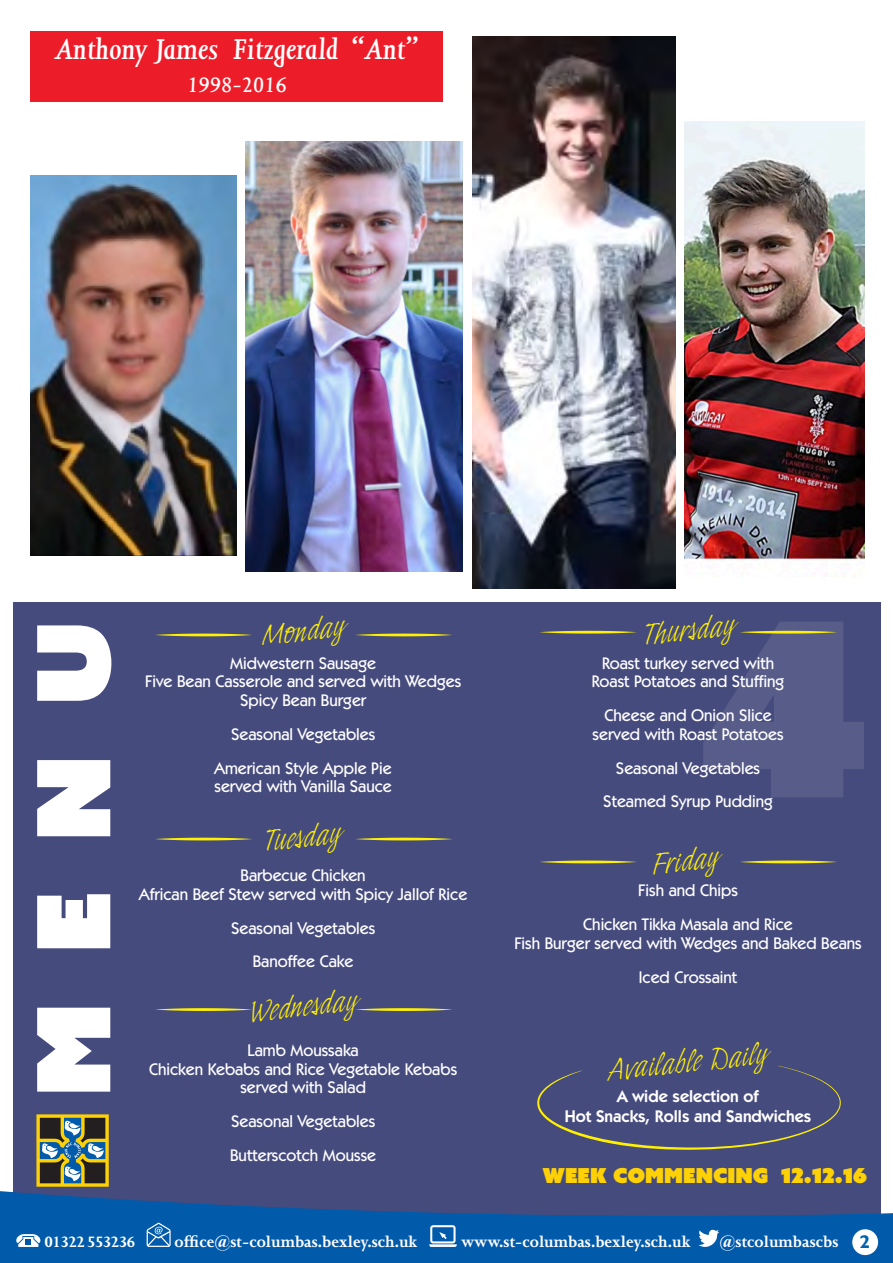
<style>
.page{position:relative;width:893px;height:1263px;background:#fff}
.page>*{position:absolute;margin:0;border:0;box-sizing:border-box;transform-origin:0 0}
.t1{font:243px "Azo Sans Uber";color:#fff}
.t2{font:100.95px "Azo Sans Uber";color:#fff}
.t3{font:33.6px "OPTI Ingram Five";color:#fff101}
.t4{font:italic 600 33px "Joanna";color:#fff}
.t5{font:italic 600 24px "Joanna";color:#fff}
.t6{font:20.55px "Azo Sans Uber";color:#fed105}
.t7{font:700 18.45px "Humanist 521 BT";color:#0162b0}
.t8{font:700 17.25px "Joanna";color:#fff}
.t9{font:700 17.25px "Joanna";letter-spacing:-.07em;color:#fff}
.t10{font:500 16.8px/18.5px "Kabel IT Cby BT";color:#fff;text-align:center}
.t11{font:600 16.8px "Kabel IT Cby BT";color:#fff}
</style>
<div class="page">
<div style="left:14px;top:602px;width:867px;height:620px;background:#464b7d"></div>
<svg style="left:36px;top:1114px;width:73px;height:73px;background:#777b4d"></svg>
<svg style="left:155px;top:633px;width:97px;height:3px"></svg>
<svg style="left:155px;top:838px;width:97px;height:2px"></svg>
<svg style="left:540px;top:860px;width:96px;height:3px"></svg>
<svg style="left:540px;top:631px;width:96px;height:2px"></svg>
<svg style="left:155px;top:1008px;width:97px;height:3px"></svg>
<svg style="left:356px;top:633px;width:96px;height:3px"></svg>
<svg style="left:356px;top:838px;width:96px;height:2px"></svg>
<svg style="left:740px;top:860px;width:97px;height:3px"></svg>
<svg style="left:740px;top:631px;width:97px;height:2px"></svg>
<svg style="left:356px;top:1008px;width:96px;height:3px"></svg>
<svg style="left:537px;top:1066px;width:304px;height:84px"></svg>
<svg style="left:0;top:1191px;width:893px;height:72px;fill:#015aaa"></svg>
<div style="left:852px;top:1229px;width:26px;height:26px;background:#fff;border-radius:50%"></div>
<svg style="left:16px;top:1234px;width:25px;height:13px"></svg>
<svg style="left:147px;top:1223px;width:24px;height:24px"></svg>
<svg style="left:429px;top:1225px;width:28px;height:22px"></svg>
<svg style="left:698px;top:1229px;width:21px;height:21px"></svg>
<img style="left:245px;top:141px;width:217px;height:431px">
<img style="left:31px;top:176px;width:205px;height:379px">
<img style="left:473px;top:36px;width:202px;height:553px">
<div style="left:30px;top:31px;width:412px;height:70px;background:#ed1c29"></div>
<img style="left:685px;top:122px;width:179px;height:454px">
<p class="t4" style="left:55px;top:32px;width:366px">Anthony James Fitzgerald “Ant”</p>
<p class="t5" style="left:187px;top:72px;width:101px">1998-2016</p>
<p class="t2" style="left:6px;top:1096px;width:476px;rotate:-90deg">MENU</p>
<p class="t3" style="left:259px;top:619px;width:86px;rotate:-6deg">Monday</p>
<p class="t3" style="left:638px;top:619px;width:96px;rotate:-6deg">Thursday</p>
<h1 class="t1" style="left:698px;top:547px;width:174px">4</h1>
<p class="t10" style="left:145px;top:653px;width:318px">Midwestern Sausage<br>Five Bean Casserole and served with Wedges<br>Spicy Bean Burger</p>
<p class="t10" style="left:231px;top:724px;width:146px">Seasonal Vegetables</p>
<p class="t10" style="left:215px;top:758px;width:179px;text-align:left">American Style Apple Pie served with Vanilla Sauce</p>
<p class="t10" style="left:592px;top:653px;width:194px">Roast turkey served with<br>Roast Potatoes and Stuffing</p>
<p class="t10" style="left:593px;top:706px;width:192px">Cheese and Onion Slice served with Roast Potatoes</p>
<p class="t10" style="left:616px;top:758px;width:146px">Seasonal Vegetables</p>
<p class="t10" style="left:603px;top:792px;width:171px">Steamed Syrup Pudding</p>
<p class="t3" style="left:259px;top:825px;width:82px;rotate:-6deg">Tuesday</p>
<p class="t10" style="left:139px;top:866px;width:330px">Barbecue Chicken<br>African Beef Stew served with Spicy Jallof Rice</p>
<p class="t10" style="left:231px;top:918px;width:146px">Seasonal Vegetables</p>
<p class="t10" style="left:253px;top:952px;width:102px">Banoffee Cake</p>
<p class="t3" style="left:246px;top:996px;width:111px;rotate:-6deg">Wednesday</p>
<p class="t10" style="left:149px;top:1041px;width:310px">Lamb Moussaka<br>Chicken Kebabs and Rice Vegetable Kebabs served with Salad</p>
<p class="t10" style="left:231px;top:1112px;width:146px">Seasonal Vegetables</p>
<p class="t10" style="left:230px;top:1146px;width:147px">Butterscotch Mousse</p>
<p class="t3" style="left:650px;top:848px;width:68px;rotate:-6deg">Friday</p>
<p class="t10" style="left:638px;top:881px;width:101px">Fish and Chips</p>
<p class="t10" style="left:514px;top:915px;width:349px">Chicken Tikka Masala and Rice<br>Fish Burger served with Wedges and Baked Beans</p>
<p class="t10" style="left:639px;top:967px;width:100px">Iced Crossaint</p>
<p class="t3" style="left:605px;top:1054px;width:162px;rotate:-6deg">Available Daily</p>
<p class="t11" style="left:617px;top:1086px;width:143px">A wide selection of</p>
<p class="t11" style="left:565px;top:1105px;width:248px">Hot Snacks, Rolls and Sandwiches</p>
<p class="t6" style="left:542px;top:1161px;width:326px">WEEK COMMENCING 12.12.16</p>
<p class="t9" style="left:44px;top:1232px;width:93px">01322 553236</p>
<p class="t8" style="left:174px;top:1232px;width:244px">office@st-columbas.bexley.sch.uk</p>
<p class="t8" style="left:461px;top:1232px;width:231px">www.st-columbas.bexley.sch.uk</p>
<p class="t8" style="left:719px;top:1232px;width:120px">@stcolumbascbs</p>
<p class="t7" style="left:860px;top:1230px;width:12px">2</p>
</div>
